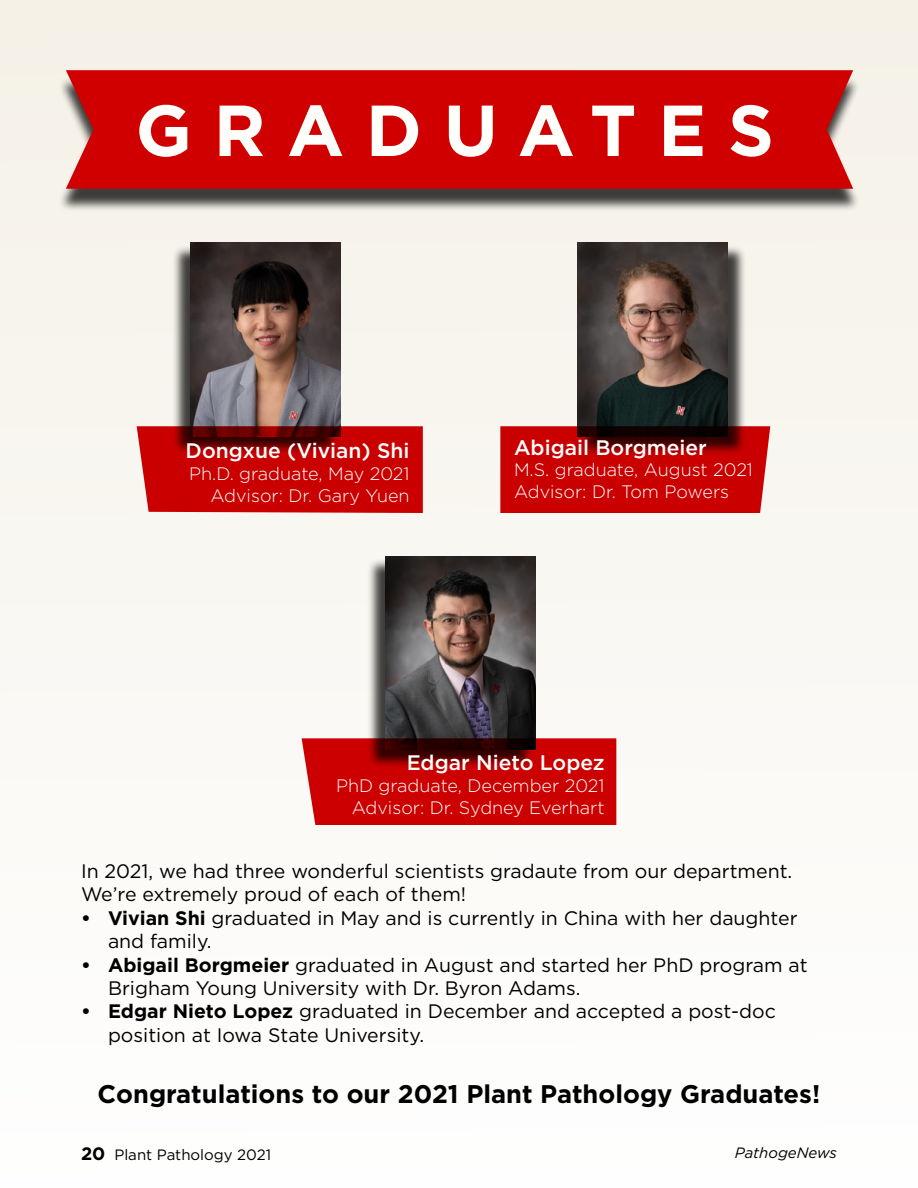
<style>
.page{position:relative;width:918px;height:1188px;background:#fff}
.page>*{position:absolute;margin:0;border:0;box-sizing:border-box;transform-origin:0 0}
.t1{font:700 72px "Gotham";letter-spacing:.3em;color:#fffffb}
.t2{font:700 25.5px "Gotham";color:#000}
.t3{font:500 21px "Gotham";color:#fff}
.t4{font:19.5px/23.4px "Gotham";color:#000}
.t5{font:300 18px "Gotham";color:#fff}
.t6{font:15px "Gotham";color:#000}
.t7{font:italic 15px "Gotham";color:#000}
.s1{font-weight:700}
.s2{font-weight:700;font-size:18px}
</style>
<div class="page">
<div style="left:0;top:0;width:918px;height:1188px;background:linear-gradient(to right,#faf8f4,#faf8f4)"></div>
<div style="left:59px;top:76px;width:801px;height:136px;background:#000;opacity:.75"></div>
<svg style="left:66px;top:70px;width:787px;height:119px;background:#ce1b1a"></svg>
<div style="left:100px;top:79px;width:710px;height:97px;background:#d00000"></div>
<div style="left:366px;top:558px;width:167px;height:211px;background:#000;opacity:.75"></div>
<img style="left:386px;top:556px;width:149px;height:182px">
<svg style="left:302px;top:738px;width:314px;height:87px;background:#b80606"></svg>
<div style="left:171px;top:244px;width:167px;height:211px;background:#000;opacity:.75"></div>
<img style="left:191px;top:243px;width:149px;height:183px">
<svg style="left:137px;top:426px;width:286px;height:87px;background:#ba0707"></svg>
<div style="left:580px;top:245px;width:166px;height:210px;background:#000;opacity:.75"></div>
<img style="left:578px;top:243px;width:149px;height:183px">
<svg style="left:500px;top:426px;width:270px;height:87px;background:#b20404"></svg>
<p class="t1" style="left:135px;top:83px;width:640px">GRADUATES</p>
<p class="t3" style="left:186px;top:437px;width:225px">Dongxue (Vivian) Shi</p>
<p class="t5" style="left:189px;top:462px;width:222px">Ph.D. graduate, May 2021</p>
<p class="t5" style="left:210px;top:484px;width:201px">Advisor: Dr. Gary Yuen</p>
<p class="t3" style="left:514px;top:433px;width:194px">Abigail Borgmeier</p>
<p class="t5" style="left:514px;top:458px;width:240px">M.S. graduate, August 2021</p>
<p class="t5" style="left:514px;top:480px;width:217px">Advisor: Dr. Tom Powers</p>
<p class="t3" style="left:407px;top:749px;width:199px">Edgar Nieto Lopez</p>
<p class="t5" style="left:336px;top:774px;width:270px">PhD graduate, December 2021</p>
<p class="t5" style="left:352px;top:796px;width:254px">Advisor: Dr. Sydney Everhart</p>
<p class="t4" style="left:81px;top:859px;width:713px">In 2021, we had three wonderful scientists gradaute from our department.<br>We’re extremely proud of each of them!</p>
<p class="t4" style="left:108px;top:906px;width:691px;text-indent:-27px"><span class="s1">• Vivian Shi</span> graduated in May and is currently in China with her daughter and family.</p>
<p class="t4" style="left:108px;top:953px;width:701px;text-indent:-27px"><span class="s1">• Abigail Borgmeier</span> graduated in August and started her PhD program at<br>Brigham Young University with Dr. Byron Adams.</p>
<p class="t4" style="left:108px;top:999px;width:669px;text-indent:-27px"><span class="s1">• Edgar Nieto Lopez</span> graduated in December and accepted a post-doc position at Iowa State University.</p>
<p class="t2" style="left:98px;top:1077px;width:724px">Congratulations to our 2021 Plant Pathology Graduates!</p>
<p class="t6" style="left:81px;top:1145px;width:192px"><span class="s2">20</span> Plant Pathology 2021</p>
<p class="t7" style="left:735px;top:1143px;width:104px">PathogeNews</p>
</div>
